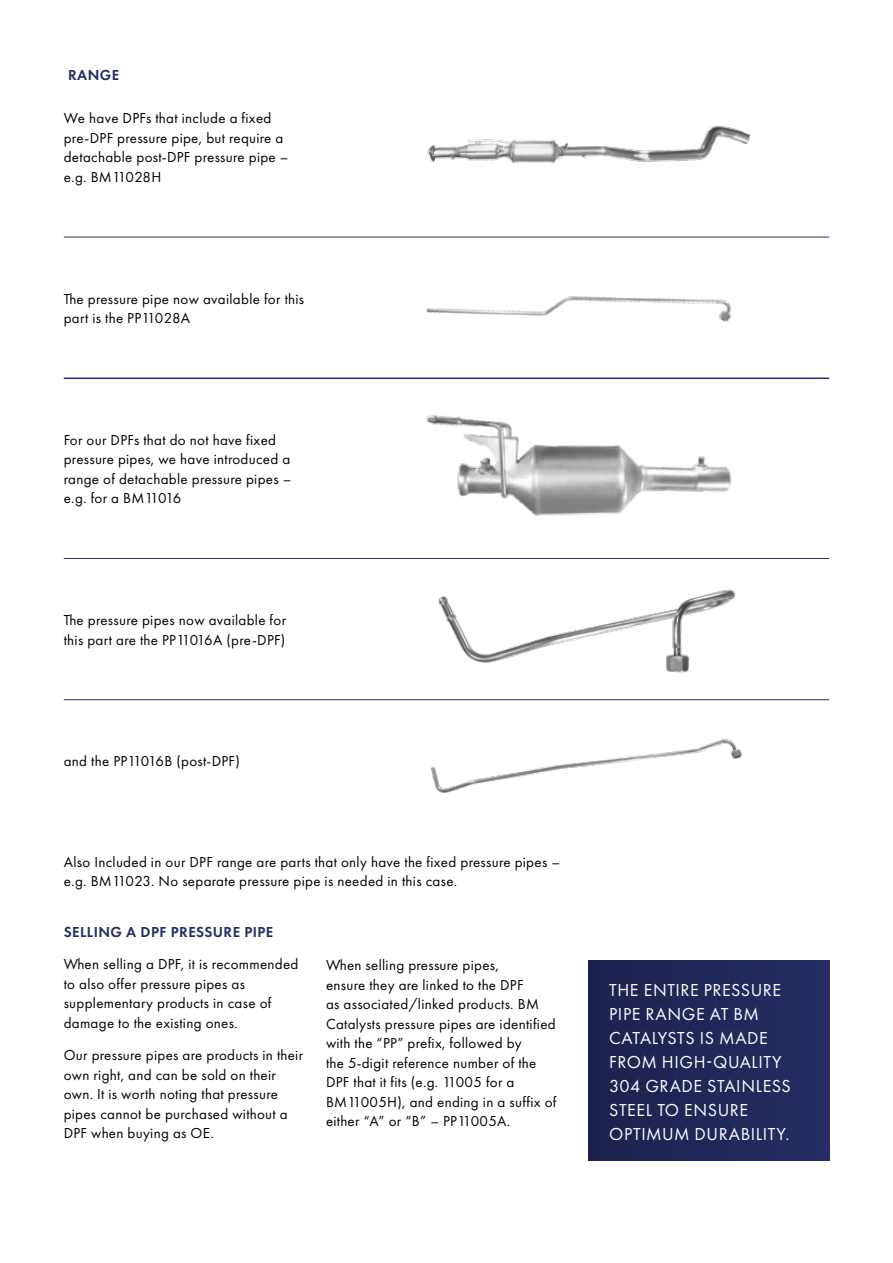
<style>
.page{position:relative;width:893px;height:1263px;background:#fff}
.page>*{position:absolute;margin:0;border:0;box-sizing:border-box;transform-origin:0 0}
.t1{font:18px/24px "Futura PT";letter-spacing:.03em;color:#fff}
.t2{font:15px/19.5px "Futura PT";letter-spacing:.02em;color:#000}
.t3{font:600 15px "Futura PT";letter-spacing:.03em;color:#252d64}
</style>
<div class="page">
<img style="left:426px;top:296px;width:306px;height:26px">
<img style="left:427px;top:126px;width:324px;height:37px">
<img style="left:438px;top:589px;width:298px;height:84px">
<img style="left:426px;top:415px;width:306px;height:101px">
<img style="left:431px;top:739px;width:312px;height:54px">
<hr style="left:64px;top:237px;width:765px;height:1px;background:#252d64">
<hr style="left:64px;top:558px;width:765px;height:1px;background:#252d64">
<hr style="left:64px;top:377px;width:765px;height:2px;background:#252d64">
<hr style="left:64px;top:699px;width:765px;height:1px;background:#252d64">
<div style="left:588px;top:960px;width:241px;height:200px;background:#212759"></div>
<p class="t3" style="left:68px;top:65px;width:53px">RANGE</p>
<p class="t2" style="left:64px;top:109px;width:226px">We have DPFs that include a fixed pre-DPF pressure pipe, but require a detachable post-DPF pressure pipe – e.g. BM11028H</p>
<p class="t2" style="left:64px;top:289px;width:242px">The pressure pipe now available for this part is the PP11028A</p>
<p class="t2" style="left:64px;top:430px;width:229px">For our DPFs that do not have fixed pressure pipes, we have introduced a range of detachable pressure pipes – e.g. for a BM11016</p>
<p class="t2" style="left:64px;top:610px;width:224px">The pressure pipes now available for this part are the PP11016A (pre-DPF)</p>
<p class="t2" style="left:64px;top:751px;width:178px">and the PP11016B (post-DPF)</p>
<p class="t2" style="left:64px;top:852px;width:498px">Also Included in our DPF range are parts that only have the fixed pressure pipes – e.g. BM11023. No separate pressure pipe is needed in this case.</p>
<p class="t3" style="left:64px;top:923px;width:211px">SELLING A DPF PRESSURE PIPE</p>
<p class="t2" style="left:64px;top:954px;width:236px">When selling a DPF, it is recommended to also offer pressure pipes as supplementary products in case of damage to the existing ones.</p>
<p class="t2" style="left:64px;top:1045px;width:241px">Our pressure pipes are products in their own right, and can be sold on their own. It is worth noting that pressure pipes cannot be purchased without a DPF when buying as OE.</p>
<p class="t2" style="left:326px;top:955px;width:232px">When selling pressure pipes,<br>ensure they are linked to the DPF<br>as associated/linked products. BM Catalysts pressure pipes are identified with the “PP” prefix, followed by<br>the 5-digit reference number of the DPF that it fits (e.g. 11005 for a BM11005H), and ending in a suffix of either “A” or “B” – PP11005A.</p>
<p class="t1" style="left:609px;top:978px;width:183px">THE ENTIRE PRESSURE<br>PIPE RANGE AT BM<br>CATALYSTS IS MADE<br>FROM HIGH-QUALITY<br>304 GRADE STAINLESS<br>STEEL TO ENSURE<br>OPTIMUM DURABILITY.</p>
</div>
